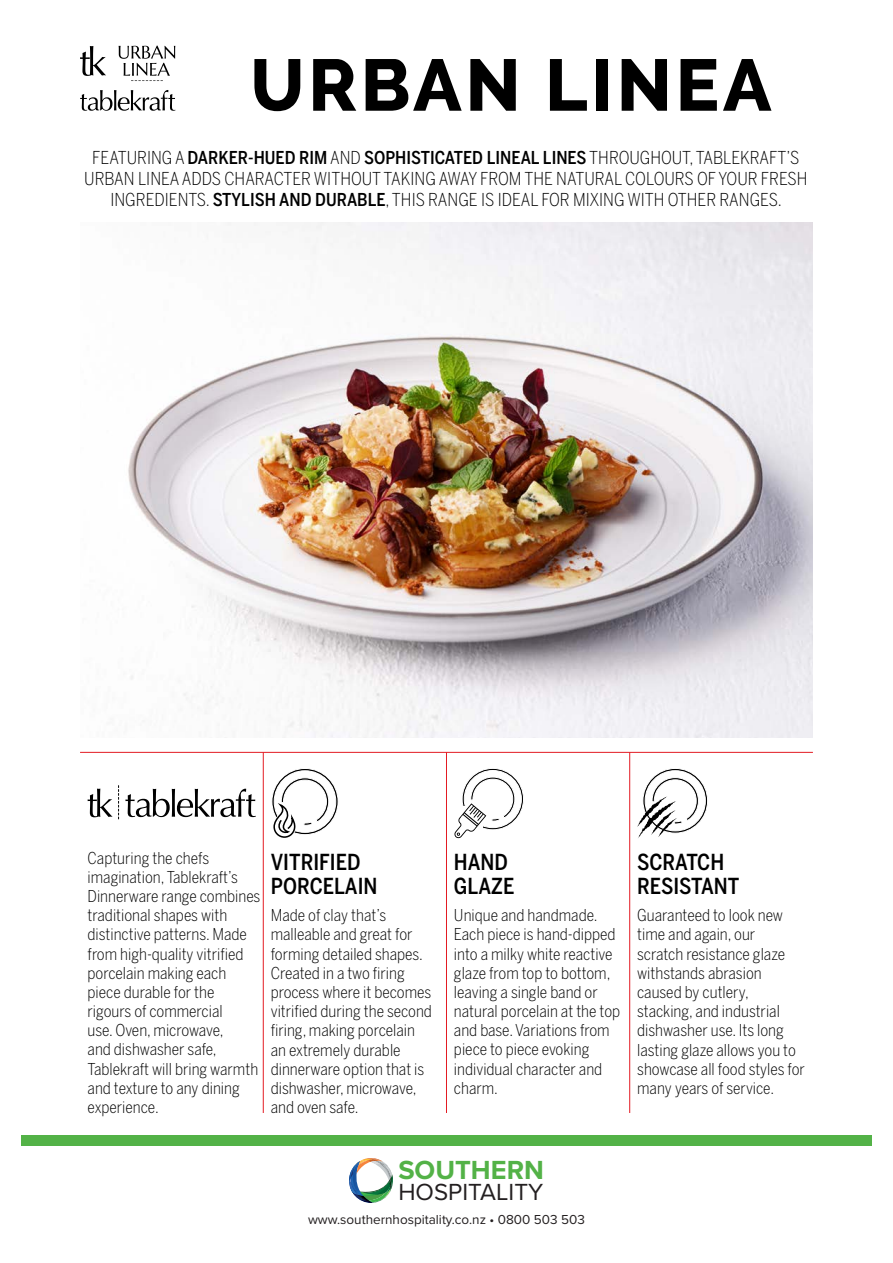
<style>
.page{position:relative;width:893px;height:1263px;background:#fff}
.page>*{position:absolute;margin:0;border:0;box-sizing:border-box;transform-origin:0 0}
.t1{font:800 72.75px "Raleway";letter-spacing:.05em;color:#000}
.t2{font:700 27.15px "Proxima Nova";color:#53b247}
.t3{font:24.15px "Proxima Nova";color:#231f20}
.t4{font:500 21.9px/24.8px "Benton Sans Cond";color:#000}
.t5{font:300 17.7px/21.1px "Benton Sans Cond";color:#000;text-align:center}
.t6{font:300 16.2px/19.2px "Benton Sans Cond";color:#000}
.t7{font:13.5px "Proxima Nova";color:#231f20}
.s1{font-weight:500}
</style>
<div class="page">
<svg style="left:349px;top:1158px;width:44px;height:45px"></svg>
<div style="left:21px;top:1136px;width:851px;height:10px;background:#53b247"></div>
<svg style="left:80px;top:90px;width:95px;height:21px"></svg>
<svg style="left:80px;top:46px;width:26px;height:30px"></svg>
<svg style="left:119px;top:46px;width:56px;height:35px"></svg>
<img style="left:128px;top:222px;width:685px;height:515px">
<svg style="left:88px;top:786px;width:31px;height:34px"></svg>
<svg style="left:125px;top:789px;width:131px;height:28px"></svg>
<svg style="left:272px;top:768px;width:66px;height:70px"></svg>
<hr style="left:263px;top:752px;width:1px;height:361px;background:#e31b23">
<hr style="left:80px;top:752px;width:733px;height:1px;background:#e31b23">
<hr style="left:446px;top:752px;width:1px;height:361px;background:#e31b23">
<hr style="left:629px;top:752px;width:1px;height:361px;background:#e31b23">
<svg style="left:637px;top:768px;width:71px;height:70px"></svg>
<svg style="left:454px;top:768px;width:70px;height:71px"></svg>
<p class="t1" style="left:250px;top:44px;width:523px">URBAN LINEA</p>
<p class="t5" style="left:84px;top:147px;width:725px">FEATURING A <span class="s1">DARKER-HUED RIM</span> AND <span class="s1">SOPHISTICATED LINEAL LINES</span> THROUGHOUT, TABLEKRAFT’S<br>URBAN LINEA ADDS CHARACTER WITHOUT TAKING AWAY FROM THE NATURAL COLOURS OF YOUR FRESH<br>INGREDIENTS. <span class="s1">STYLISH AND DURABLE</span>, THIS RANGE IS IDEAL FOR MIXING WITH OTHER RANGES.</p>
<p class="t6" style="left:88px;top:848px;width:174px">Capturing the chefs imagination, Tablekraft’s<br>Dinnerware range combines traditional shapes with distinctive patterns. Made from high-quality vitrified porcelain making each piece durable for the rigours of commercial<br>use. Oven, microwave,<br>and dishwasher safe,<br>Tablekraft will bring warmth and texture to any dining experience.</p>
<p class="t4" style="left:271px;top:849px;width:108px">VITRIFIED<br>PORCELAIN</p>
<p class="t4" style="left:637px;top:849px;width:104px">SCRATCH<br>RESISTANT</p>
<p class="t4" style="left:454px;top:849px;width:62px">HAND<br>GLAZE</p>
<p class="t6" style="left:454px;top:906px;width:168px">Unique and handmade.<br>Each piece is hand-dipped into a milky white reactive glaze from top to bottom, leaving a single band or natural porcelain at the top and base. Variations from piece to piece evoking individual character and charm.</p>
<p class="t6" style="left:271px;top:906px;width:163px">Made of clay that’s malleable and great for forming detailed shapes.<br>Created in a two firing process where it becomes vitrified during the second firing, making porcelain an extremely durable dinnerware option that is dishwasher, microwave, and oven safe.</p>
<p class="t6" style="left:637px;top:906px;width:169px">Guaranteed to look new time and again, our scratch resistance glaze withstands abrasion caused by cutlery, stacking, and industrial dishwasher use. Its long lasting glaze allows you to showcase all food styles for many years of service.</p>
<p class="t2" style="left:398px;top:1150px;width:147px">SOUTHERN</p>
<p class="t3" style="left:398px;top:1174px;width:146px">HOSPITALITY</p>
<p class="t7" style="left:308px;top:1209px;width:278px">www.southernhospitality.co.nz • 0800 503 503</p>
</div>
